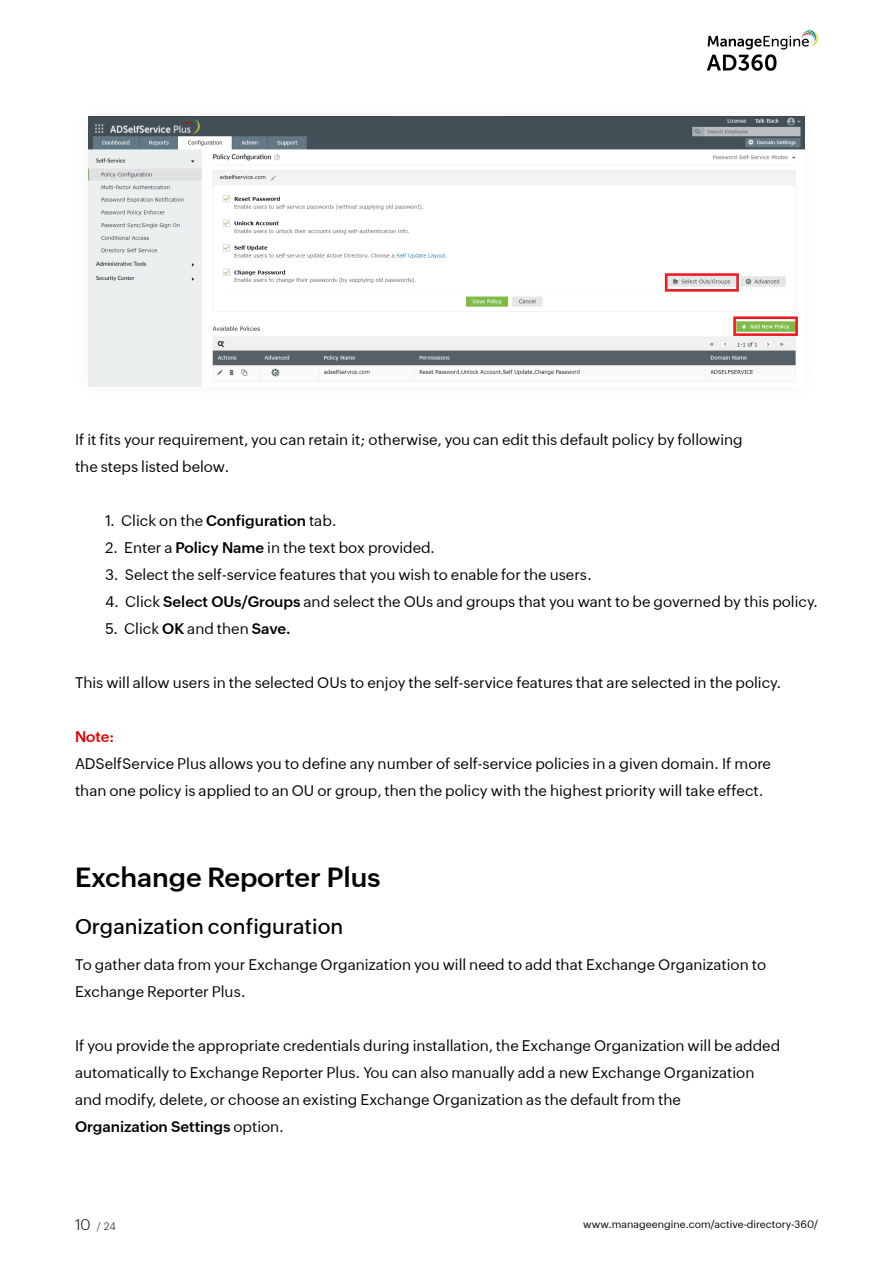
<style>
.page{position:relative;width:893px;height:1263px;background:#fff}
.page>*{position:absolute;margin:0;border:0;box-sizing:border-box;transform-origin:0 0}
.t1{font:600 27px "Zoho Puvi";color:#000}
.t2{font:500 21px "Zoho Puvi";color:#000}
.t3{font:15px/27px "Zoho Puvi";color:#000}
.t4{font:600 15px "Zoho Puvi";color:#e20000}
.t5{font:10.5px "Zoho Puvi";color:#000}
.t6{font:300 10.5px "Zoho Puvi";color:#000}
.s1{font-weight:600}
.s2{font-size:15px}
</style>
<div class="page">
<svg style="left:707px;top:30px;width:111px;height:41px"></svg>
<img style="left:88px;top:117px;width:716px;height:269px">
<p class="t3" style="left:75px;top:424px;width:669px">If it fits your requirement, you can retain it; otherwise, you can edit this default policy by following the steps listed below.</p>
<p class="t3" style="left:105px;top:505px;width:233px">1. Click on the <span class="s1">Configuration</span> tab.</p>
<p class="t3" style="left:105px;top:532px;width:332px">2. Enter a <span class="s1">Policy Name</span> in the text box provided.</p>
<p class="t3" style="left:105px;top:559px;width:488px">3. Select the self-service features that you wish to enable for the users.</p>
<p class="t3" style="left:105px;top:586px;width:715px">4. Click <span class="s1">Select OUs/Groups</span> and select the OUs and groups that you want to be governed by this policy.</p>
<p class="t3" style="left:105px;top:613px;width:187px">5. Click <span class="s1">OK</span> and then <span class="s1">Save.</span></p>
<p class="t3" style="left:75px;top:667px;width:708px">This will allow users in the selected OUs to enjoy the self-service features that are selected in the policy.</p>
<p class="t4" style="left:75px;top:725px;width:41px">Note:</p>
<p class="t3" style="left:75px;top:748px;width:697px">ADSelfService Plus allows you to define any number of self-service policies in a given domain. If more than one policy is applied to an OU or group, then the policy with the highest priority will take effect.</p>
<h1 class="t1" style="left:75px;top:856px;width:307px">Exchange Reporter Plus</h1>
<h2 class="t2" style="left:75px;top:910px;width:270px">Organization configuration</h2>
<p class="t3" style="left:75px;top:949px;width:693px">To gather data from your Exchange Organization you will need to add that Exchange Organization to<br>Exchange Reporter Plus.</p>
<p class="t3" style="left:75px;top:1030px;width:707px">If you provide the appropriate credentials during installation, the Exchange Organization will be added automatically to Exchange Reporter Plus. You can also manually add a new Exchange Organization and modify, delete, or choose an existing Exchange Organization as the default from the<br><span class="s1">Organization Settings</span> option.</p>
<p class="t6" style="left:75px;top:1218px;width:42px"><span class="s2">10</span> / 24</p>
<p class="t5" style="left:583px;top:1216px;width:236px">www.manageengine.com/active-directory-360/</p>
</div>
